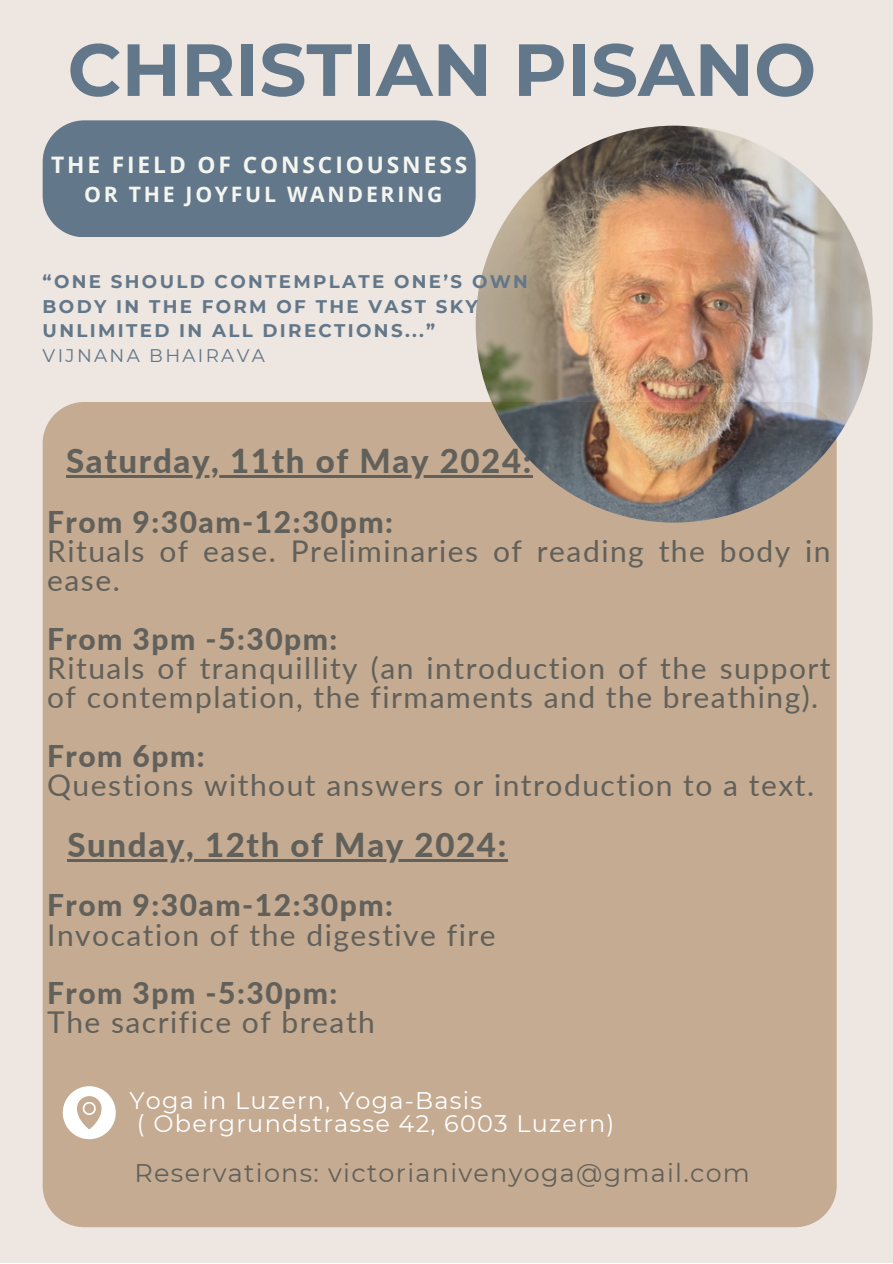
<style>
.page{position:relative;width:893px;height:1264px;background:#fff}
.page>*{position:absolute;margin:0;border:0;box-sizing:border-box;transform-origin:0 0}
.t1{font:700 73.65px "Montserrat";color:#62778a}
.t2{font:800 33px "Lato";letter-spacing:.05em;color:#61605a}
.t3{font:30px/29.2px "Lato";letter-spacing:.05em;color:#61605a}
.t4{font:800 30px "Lato";letter-spacing:.05em;color:#61605a}
.t5{font:25.5px "Montserrat";letter-spacing:.05em;color:#61605a}
.t6{font:24px "Montserrat";letter-spacing:.05em;color:#fff}
.t7{font:700 22.8px "Open Sans";letter-spacing:.13em;color:#f5f5ef}
.t8{font:700 21.3px "Open Sans";letter-spacing:.125em;color:#f5f5ef}
.t9{font:700 18.3px "Montserrat";letter-spacing:.125em;color:#62778a}
.t10{font:18.3px "Montserrat";letter-spacing:.125em;color:#62778a}
</style>
<div class="page">
<div style="left:0;top:0;width:892px;height:1262px;background:#eee6e0"></div>
<div style="left:43px;top:402px;width:793px;height:825px;background:#c4ab92"></div>
<hr style="left:66px;top:475px;width:467px;height:2px;background:#61605a">
<hr style="left:67px;top:859px;width:441px;height:2px;background:#61605a">
<img style="left:475px;top:126px;width:397px;height:396px;border-radius:50%">
<div style="left:43px;top:120px;width:432px;height:117px;background:#62778a"></div>
<svg style="left:63px;top:1086px;width:53px;height:53px;background:#e7ddd3"></svg>
<p class="t1" style="left:67px;top:25px;width:750px">CHRISTIAN PISANO</p>
<p class="t7" style="left:51px;top:149px;width:418px">THE FIELD OF CONSCIOUSNESS</p>
<p class="t8" style="left:84px;top:180px;width:359px">OR THE JOYFUL WANDERING</p>
<p class="t9" style="left:43px;top:270px;width:487px">“ONE SHOULD CONTEMPLATE ONE’S OWN</p>
<p class="t9" style="left:43px;top:295px;width:437px">BODY IN THE FORM OF THE VAST SKY</p>
<p class="t9" style="left:43px;top:320px;width:394px">UNLIMITED IN ALL DIRECTIONS...”</p>
<p class="t10" style="left:43px;top:344px;width:224px">VIJNANA BHAIRAVA</p>
<p class="t2" style="left:66px;top:440px;width:467px">Saturday, 11th of May 2024:</p>
<p class="t4" style="left:47px;top:503px;width:347px">From 9:30am-12:30pm:</p>
<p class="t3" style="left:47px;top:536px;width:785px">Rituals of ease. Preliminaries of reading the body in ease.</p>
<p class="t4" style="left:47px;top:620px;width:292px">From 3pm -5:30pm:</p>
<p class="t3" style="left:47px;top:652px;width:785px">Rituals of tranquillity (an introduction of the support of contemplation, the firmaments and the breathing).</p>
<p class="t4" style="left:47px;top:737px;width:159px">From 6pm:</p>
<p class="t3" style="left:47px;top:769px;width:768px">Questions without answers or introduction to a text.</p>
<p class="t2" style="left:67px;top:824px;width:440px">Sunday, 12th of May 2024:</p>
<p class="t4" style="left:47px;top:886px;width:347px">From 9:30am-12:30pm:</p>
<p class="t3" style="left:47px;top:919px;width:450px">Invocation of the digestive fire</p>
<p class="t4" style="left:47px;top:974px;width:292px">From 3pm -5:30pm:</p>
<p class="t3" style="left:47px;top:1007px;width:329px">The sacrifice of breath</p>
<p class="t6" style="left:129px;top:1085px;width:354px">Yoga in Luzern, Yoga-Basis</p>
<p class="t6" style="left:137px;top:1108px;width:479px">( Obergrundstrasse 42, 6003 Luzern)</p>
<p class="t5" style="left:135px;top:1156px;width:616px">Reservations: victorianivenyoga@gmail.com</p>
</div>
